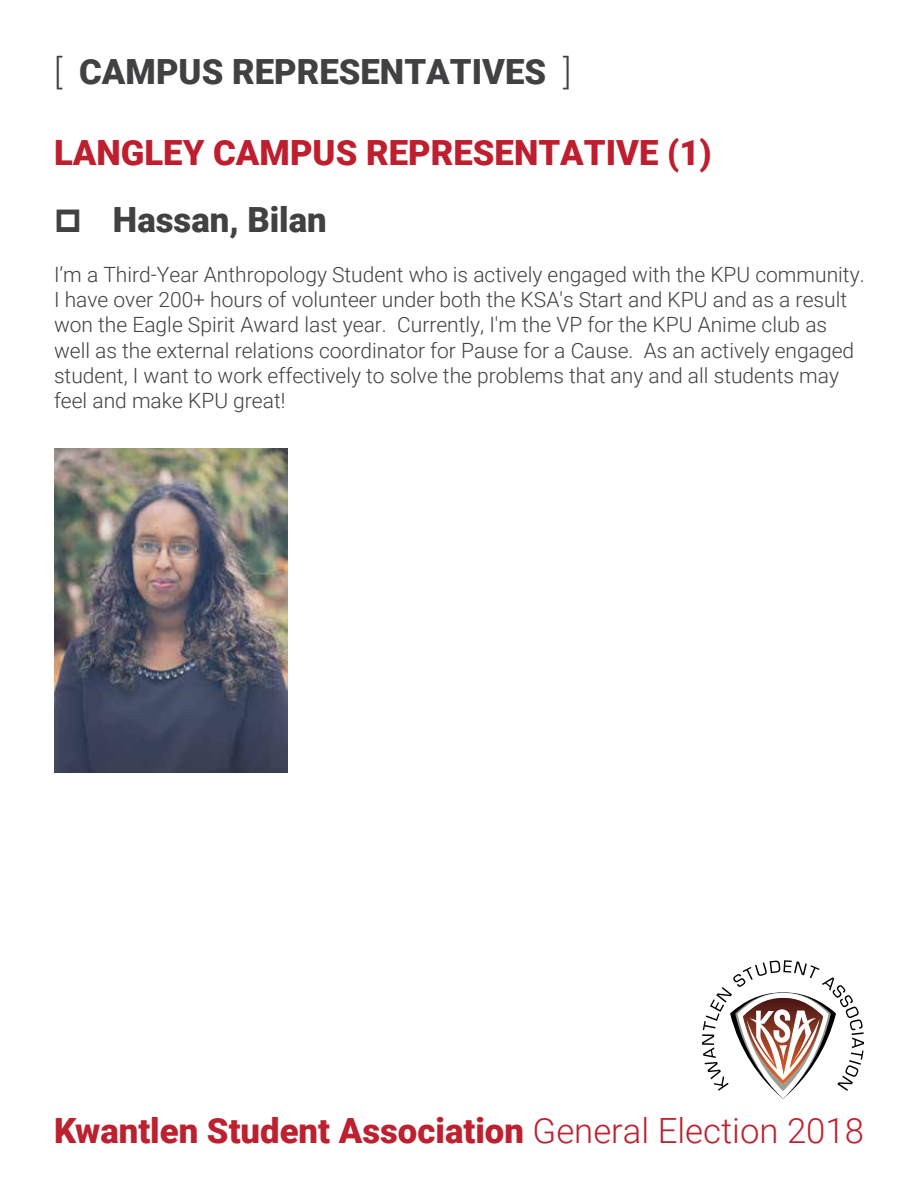
<style>
.page{position:relative;width:918px;height:1188px;background:#fff}
.page>*{position:absolute;margin:0;border:0;box-sizing:border-box;transform-origin:0 0}
.t1{font:900 34.65px "Roboto";color:#bd202e}
.t2{font:900 34.65px "Roboto";color:#414042}
.t3{font:900 34.65px "Roboto";color:#be1e2d}
.t4{font:300 21px/25.2px "Roboto";color:#414042}
.s1{font-weight:300}
</style>
<div class="page">
<svg style="left:702px;top:960px;width:162px;height:139px"></svg>
<img style="left:54px;top:449px;width:233px;height:324px">
<h1 class="t2" style="left:54px;top:47px;width:519px"><span class="s1">[</span> CAMPUS REPRESENTATIVES <span class="s1">]</span></h1>
<h1 class="t3" style="left:54px;top:128px;width:659px">LANGLEY CAMPUS REPRESENTATIVE (1)</h1>
<h1 class="t2" style="left:113px;top:195px;width:215px">Hassan, Bilan</h1>
<p class="t4" style="left:54px;top:261px;width:812px">I’m a Third-Year Anthropology Student who is actively engaged with the KPU community.<br>I have over 200+ hours of volunteer under both the KSA's Start and KPU and as a result won the Eagle Spirit Award last year. Currently, I'm the VP for the KPU Anime club as well as the external relations coordinator for Pause for a Cause. As an actively engaged student, I want to work effectively to solve the problems that any and all students may feel and make KPU great!</p>
<h1 class="t1" style="left:54px;top:1107px;width:811px">Kwantlen Student Association <span class="s1">General Election 2018</span></h1>
</div>
